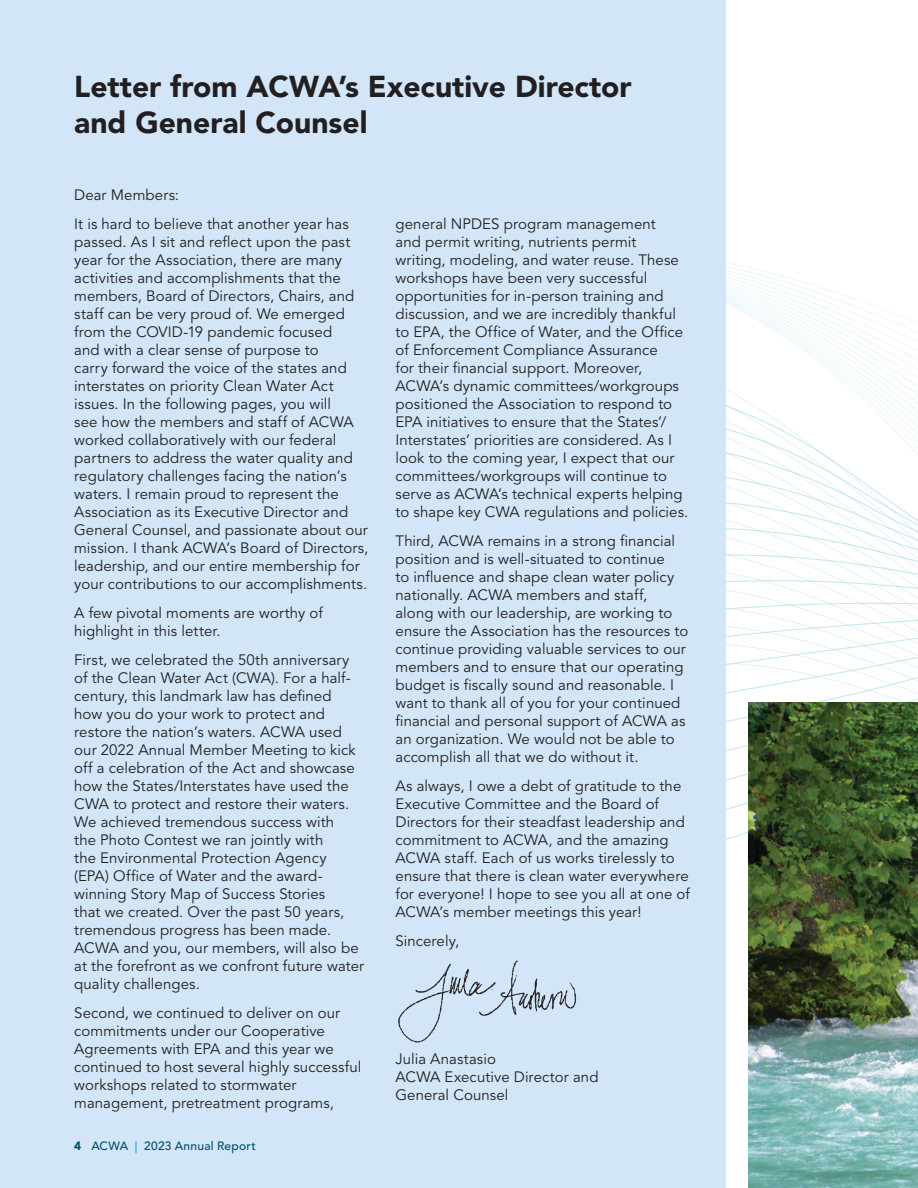
<style>
.page{position:relative;width:918px;height:1188px;background:#fff}
.page>*{position:absolute;margin:0;border:0;box-sizing:border-box;transform-origin:0 0}
.t1{font:900 30px/36px "Avenir LT Std";color:#231f20}
.t2{font:15px/18px "Avenir LT Std";letter-spacing:.005em;color:#231f20}
.t3{font:500 12px "Avenir LT Std";letter-spacing:.02em;color:#004f6e}
.s1{font-weight:900}
.s2{color:#00a0dd}
</style>
<div class="page">
<svg style="left:726px;top:262px;width:192px;height:572px"></svg>
<div style="left:0;top:0;width:726px;height:1188px;background:#d2e6f7"></div>
<img style="left:749px;top:702px;width:169px;height:486px">
<img style="left:398px;top:960px;width:179px;height:83px">
<h1 class="t1" style="left:74px;top:68px;width:559px">Letter from ACWA’s Executive Director and General Counsel</h1>
<p class="t2" style="left:74px;top:181px;width:276px;line-height:28.8px">Dear Members:<br>It is hard to believe that another year has</p>
<p class="t2" style="left:74px;top:233px;width:296px">passed. As I sit and reflect upon the past year for the Association, there are many activities and accomplishments that the members, Board of Directors, Chairs, and staff can be very proud of. We emerged from the COVID-19 pandemic focused<br>and with a clear sense of purpose to<br>carry forward the voice of the states and interstates on priority Clean Water Act issues. In the following pages, you will<br>see how the members and staff of ACWA worked collaboratively with our federal partners to address the water quality and regulatory challenges facing the nation’s waters. I remain proud to represent the Association as its Executive Director and General Counsel, and passionate about our mission. I thank ACWA’s Board of Directors, leadership, and our entire membership for your contributions to our accomplishments.</p>
<p class="t2" style="left:74px;top:604px;width:250px">A few pivotal moments are worthy of highlight in this letter.</p>
<p class="t2" style="left:74px;top:651px;width:291px">First, we celebrated the 50th anniversary of the Clean Water Act (CWA). For a half&shy;century, this landmark law has defined<br>how you do your work to protect and restore the nation’s waters. ACWA used our 2022 Annual Member Meeting to kick off a celebration of the Act and showcase how the States/Interstates have used the CWA to protect and restore their waters.<br>We achieved tremendous success with<br>the Photo Contest we ran jointly with<br>the Environmental Protection Agency (EPA) Office of Water and the award&shy;winning Story Map of Success Stories<br>that we created. Over the past 50 years, tremendous progress has been made.<br>ACWA and you, our members, will also be at the forefront as we confront future water quality challenges.</p>
<p class="t2" style="left:74px;top:1004px;width:289px">Second, we continued to deliver on our commitments under our Cooperative Agreements with EPA and this year we continued to host several highly successful workshops related to stormwater management, pretreatment programs,</p>
<p class="t3" style="left:74px;top:1139px;width:183px"><span class="s1">4</span> ACWA <span class="s2">|</span> 2023 Annual Report</p>
<p class="t2" style="left:396px;top:215px;width:292px">general NPDES program management<br>and permit writing, nutrients permit writing, modeling, and water reuse. These workshops have been very successful opportunities for in-person training and discussion, and we are incredibly thankful to EPA, the Office of Water, and the Office of Enforcement Compliance Assurance<br>for their financial support. Moreover, ACWA’s dynamic committees/workgroups positioned the Association to respond to EPA initiatives to ensure that the States’/ Interstates’ priorities are considered. As I look to the coming year, I expect that our committees/workgroups will continue to serve as ACWA’s technical experts helping to shape key CWA regulations and policies.</p>
<p class="t2" style="left:396px;top:532px;width:294px">Third, ACWA remains in a strong financial position and is well-situated to continue<br>to influence and shape clean water policy nationally. ACWA members and staff, along with our leadership, are working to ensure the Association has the resources to continue providing valuable services to our members and to ensure that our operating budget is fiscally sound and reasonable. I want to thank all of you for your continued financial and personal support of ACWA as an organization. We would not be able to accomplish all that we do without it.</p>
<p class="t2" style="left:396px;top:777px;width:296px">As always, I owe a debt of gratitude to the Executive Committee and the Board of Directors for their steadfast leadership and commitment to ACWA, and the amazing ACWA staff. Each of us works tirelessly to ensure that there is clean water everywhere for everyone! I hope to see you all at one of ACWA’s member meetings this year!</p>
<p class="t2" style="left:396px;top:932px;width:65px">Sincerely,</p>
<p class="t2" style="left:396px;top:1051px;width:205px">Julia Anastasio<br>ACWA Executive Director and<br>General Counsel</p>
</div>
